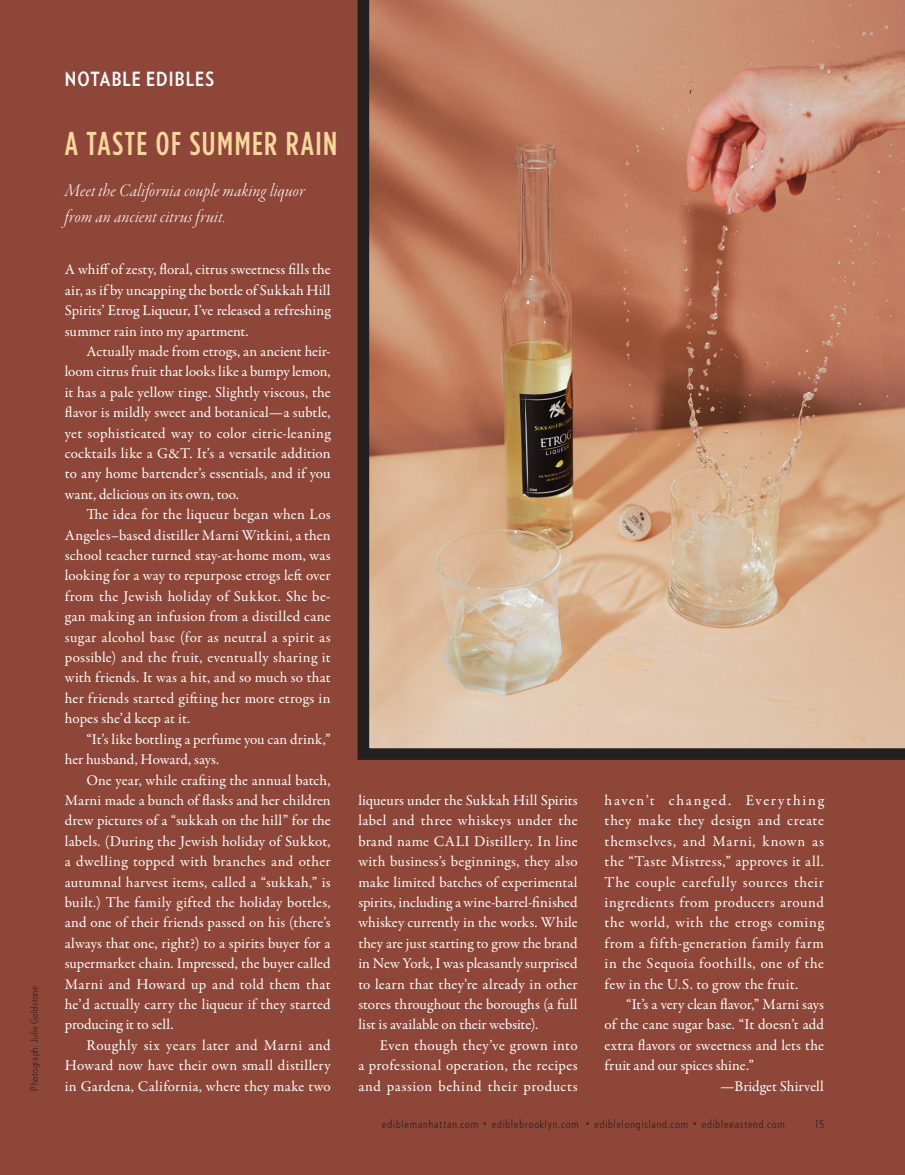
<style>
.page{position:relative;width:905px;height:1175px;background:#fff}
.page>*{position:absolute;margin:0;border:0;box-sizing:border-box;transform-origin:0 0}
.t1{font:500 condensed 33px "Gotham HTF";letter-spacing:.045em;color:#f7d79b}
.t2{font:700 19.5px "Verlag Condensed";letter-spacing:.055em;color:#fff}
.t3{font:18.75px/25.5px "Garamond Premr Pro Lt It Disp";letter-spacing:.015em;color:#fff}
.t4{font:15px/20.4px "Garamond Premr Pro";letter-spacing:.01em;color:#fff;text-align:justify}
.t5{font:300 12px "Verlag Condensed";letter-spacing:.075em;color:#231f20}
.t6{font:300 10.5px "Verlag Condensed";letter-spacing:.055em;color:#231f20}
</style>
<div class="page">
<div style="left:1px;top:0;width:903px;height:1174px;background:#8e4639"></div>
<svg style="left:357px;top:0;width:547px;height:760px"></svg>
<p class="t6" style="left:29px;top:1090px;width:106px;rotate:-90deg">Photograph: Julie Goldstone</p>
<h2 class="t2" style="left:65px;top:70px;width:150px">NOTABLE EDIBLES</h2>
<h1 class="t1" style="left:65px;top:125px;width:274px">A TASTE OF SUMMER RAIN</h1>
<p class="t3" style="left:65px;top:179px;width:241px">Meet the California couple making liquor from an ancient citrus fruit.</p>
<p class="t4" style="left:65px;top:260px;width:267px">A whiff of zesty, floral, citrus sweetness fills the air, as if by uncapping the bottle of Sukkah Hill Spirits’ Etrog Liqueur, I’ve released a refreshing summer rain into my apartment.</p>
<p class="t4" style="left:65px;top:341px;width:267px;text-indent:22px">Actually made from etrogs, an ancient heir&shy;loom citrus fruit that looks like a bumpy lemon, it has a pale yellow tinge. Slightly viscous, the flavor is mildly sweet and botanical—a subtle, yet sophisticated way to color citric-leaning cocktails like a G&amp;T. It’s a versatile addition to any home bartender’s essentials, and if you want, delicious on its own, too.</p>
<p class="t4" style="left:65px;top:504px;width:267px;text-indent:22px">The idea for the liqueur began when Los Angeles–based distiller Marni Witkini, a then school teacher turned stay-at-home mom, was looking for a way to repurpose etrogs left over from the Jewish holiday of Sukkot. She be&shy;gan making an infusion from a distilled cane sugar alcohol base (for as neutral a spirit as possible) and the fruit, eventually sharing it with friends. It was a hit, and so much so that her friends started gifting her more etrogs in hopes she’d keep at it.</p>
<p class="t4" style="left:65px;top:729px;width:267px;text-indent:22px">“It’s like bottling a perfume you can drink,” her husband, Howard, says.</p>
<p class="t4" style="left:65px;top:770px;width:267px;text-indent:22px">One year, while crafting the annual batch, Marni made a bunch of flasks and her children drew pictures of a “sukkah on the hill” for the labels. (During the Jewish holiday of Sukkot, a dwelling topped with branches and other autumnal harvest items, called a “sukkah,” is built.) The family gifted the holiday bottles, and one of their friends passed on his (there’s always that one, right?) to a spirits buyer for a supermarket chain. Impressed, the buyer called Marni and Howard up and told them that he’d actually carry the liqueur if they started producing it to sell.</p>
<p class="t4" style="left:65px;top:1035px;width:267px;text-indent:22px">Roughly six years later and Marni and Howard now have their own small distillery in Gardena, California, where they make two</p>
<p class="t4" style="left:358px;top:790px;width:221px">liqueurs under the Sukkah Hill Spirits label and three whiskeys under the brand name CALI Distillery. In line with business’s beginnings, they also make limited batches of experimental spirits, including a wine-barrel-finished whiskey currently in the works. While they are just starting to grow the brand in New York, I was pleasantly surprised to learn that they’re already in other stores throughout the boroughs (a full list is available on their website).</p>
<p class="t4" style="left:358px;top:1035px;width:221px;text-indent:22px">Even though they’ve grown into a professional operation, the recipes and passion behind their products</p>
<p class="t4" style="left:604px;top:790px;width:221px">haven’t changed. Everything they make they design and create themselves, and Marni, known as the “Taste Mistress,” approves it all.<br>The couple carefully sources their ingredients from producers around the world, with the etrogs coming from a fifth-generation family farm in the Sequoia foothills, one of the few in the U.S. to grow the fruit.</p>
<p class="t4" style="left:604px;top:994px;width:221px;text-indent:22px">“It’s a very clean flavor,” Marni says of the cane sugar base. “It doesn’t add extra flavors or sweetness and lets the fruit and our spices shine.”</p>
<p class="t4" style="left:720px;top:1076px;width:105px">— Bridget Shirvell</p>
<p class="t5" style="left:382px;top:1118px;width:404px">ediblemanhattan.com • ediblebrooklyn.com • ediblelongisland.com • edibleeastend.com</p>
<p class="t5" style="left:815px;top:1118px;width:10px">15</p>
</div>
